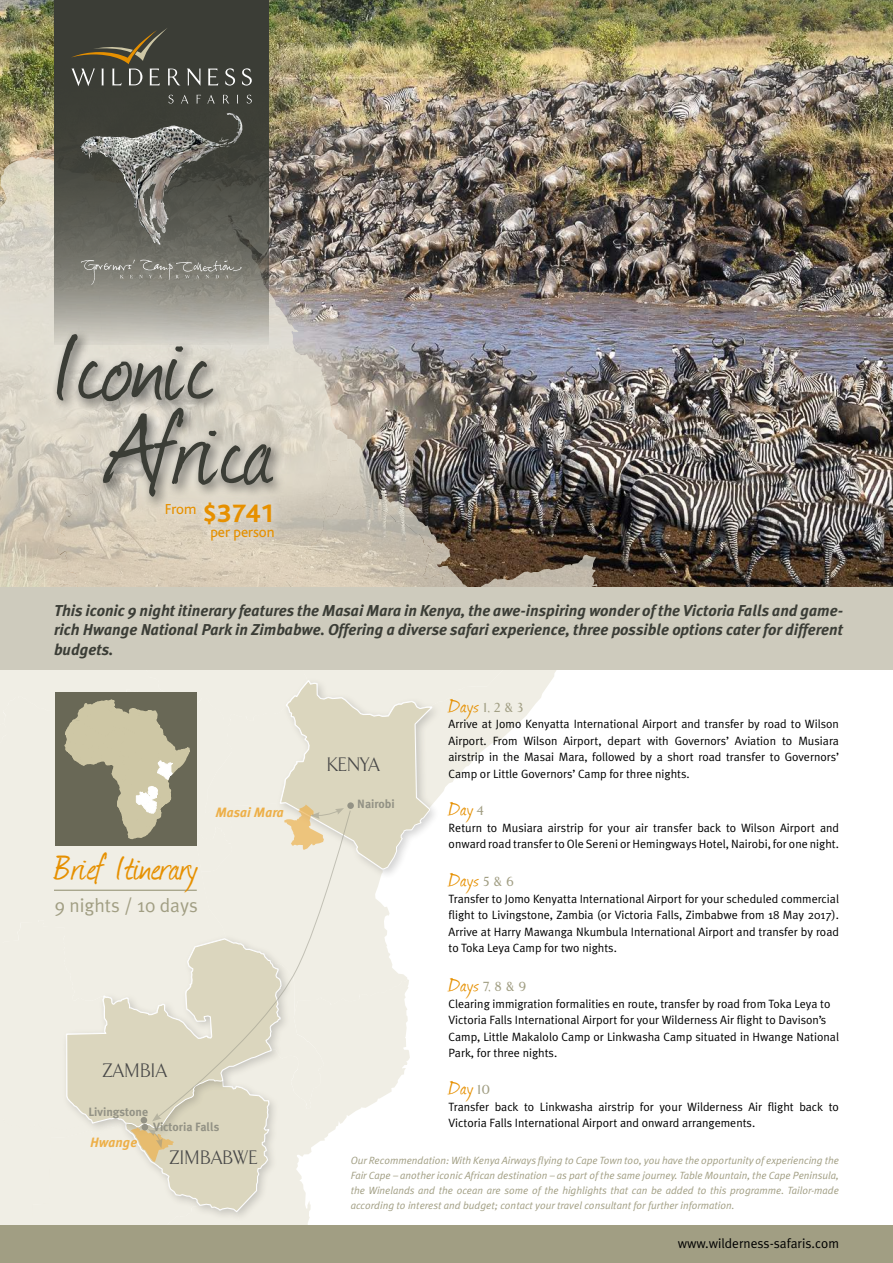
<style>
.page{position:relative;width:893px;height:1263px;background:#fff}
.page>*{position:absolute;margin:0;border:0;box-sizing:border-box;transform-origin:0 0}
.t1{font:119.4px/84.4px "Journal";letter-spacing:.01em;color:#3b3d36;text-align:center}
.t2{font:42.75px "Journal";letter-spacing:-.005em;color:#e69000}
.t3{font:800 26.25px "Bliss";color:#e69000}
.t4{font:24px "Journal";letter-spacing:.025em;color:#e69000}
.t5{font:300 19.95px "Arrow";letter-spacing:.025em;color:#000}
.t6{font:19.2px "Meta Plus Normal";color:#a19e83}
.t7{font:italic 700 15.75px/19.5px "Meta Plus";color:#3b3d36;text-align:justify}
.t8{font:15.15px "Bliss";letter-spacing:-.005em;color:#e69000}
.t9{font:13.5px "Meta Plus Normal";color:#000}
.t10{font:500 13.5px "Arrow";color:#a19e83}
.t11{font:italic 700 13.5px "Meta Plus";color:#e69000}
.t12{font:12px/16.5px "Meta Plus Normal";color:#000}
.t13{font:700 12px "Meta Plus";color:#696856}
.t14{font:italic 10.5px/15px "Meta Plus Normal";color:#a19e83;text-align:justify}
.s1{font-family:"Journal";font-weight:400;font-size:24px;color:#e69000}
.s2{font-family:"Arrow";font-weight:500;font-size:13.5px;color:#a19e83}
</style>
<div class="page">
<img style="left:0;top:0;width:893px;height:587px">
<img style="left:450px;top:503px;width:93px;height:51px">
<svg style="left:450px;top:554px;width:147px;height:229px"></svg>
<div style="left:0;top:587px;width:893px;height:82px;background:#cecbbd"></div>
<div style="left:0;top:1225px;width:893px;height:38px;background:#a19e83"></div>
<div style="left:54px;top:0;width:215px;height:344px;background:#3b3d36"></div>
<svg style="left:71px;top:28px;width:181px;height:58px"></svg>
<svg style="left:169px;top:95px;width:83px;height:9px"></svg>
<svg style="left:0;top:157px;width:450px;height:1068px"></svg>
<img style="left:227px;top:113px;width:15px;height:31px">
<div style="left:155px;top:493px;width:129px;height:57px;background:#fff;opacity:.75"></div>
<h1 class="t1" style="left:50px;top:321px;width:224px">Iconic<br>Africa</h1>
<h3 class="t3" style="left:165px;top:500px;width:111px"><sup>From</sup> $3741</h3>
<p class="t8" style="left:210px;top:524px;width:66px">per person</p>
<p class="t7" style="left:54px;top:601px;width:791px">This iconic 9 night itinerary features the Masai Mara in Kenya, the awe-inspiring wonder of the Victoria Falls and game&shy;rich Hwange National Park in Zimbabwe. Offering a diverse safari experience, three possible options cater for different budgets.</p>
<h2 class="t2" style="left:54px;top:838px;width:145px">Brief Itinerary</h2>
<h3 class="t6" style="left:55px;top:894px;width:144px">9 nights / 10 days</h3>
<p class="t11" style="left:215px;top:805px;width:70px">Masai Mara</p>
<h3 class="t5" style="left:103px;top:1060px;width:65px">ZAMBIA</h3>
<p class="t13" style="left:88px;top:1105px;width:61px">Livingstone</p>
<p class="t11" style="left:90px;top:1134px;width:48px">Hwange</p>
<p class="t13" style="left:153px;top:1120px;width:68px">Victoria Falls</p>
<h3 class="t5" style="left:170px;top:1147px;width:89px">ZIMBABWE</h3>
<h3 class="t5" style="left:327px;top:754px;width:54px">KENYA</h3>
<p class="t13" style="left:357px;top:797px;width:39px">Nairobi</p>
<p class="t10" style="left:449px;top:700px;width:76px"><span class="s1">Days</span> 1, 2 &amp; 3</p>
<p class="t12" style="left:449px;top:716px;width:392px;text-align:justify">Arrive at Jomo Kenyatta International Airport and transfer by road to Wilson Airport. From Wilson Airport, depart with Governors’ Aviation to Musiara airstrip in the Masai Mara, followed by a short road transfer to Governors’ Camp or Little Governors’ Camp for three nights.</p>
<h3 class="t4" style="left:449px;top:792px;width:37px">Day <span class="s2">4</span></h3>
<p class="t12" style="left:449px;top:819px;width:392px">Return to Musiara airstrip for your air transfer back to Wilson Airport and onward road transfer to Ole Sereni or Hemingways Hotel, Nairobi, for one night.</p>
<h3 class="t4" style="left:449px;top:863px;width:67px">Days <span class="s2">5 &amp; 6</span></h3>
<p class="t12" style="left:449px;top:890px;width:392px;text-align:justify">Transfer to Jomo Kenyatta International Airport for your scheduled commercial flight to Livingstone, Zambia (or Victoria Falls, Zimbabwe from 18 May 2017).<br>Arrive at Harry Mawanga Nkumbula International Airport and transfer by road to Toka Leya Camp for two nights.</p>
<p class="t10" style="left:449px;top:979px;width:79px"><span class="s1">Days</span> 7, 8 &amp; 9</p>
<p class="t12" style="left:449px;top:995px;width:392px">Clearing immigration formalities en route, transfer by road from Toka Leya to Victoria Falls International Airport for your Wilderness Air flight to Davison’s Camp, Little Makalolo Camp or Linkwasha Camp situated in Hwange National Park, for three nights.</p>
<h3 class="t4" style="left:449px;top:1071px;width:43px">Day <span class="s2">10</span></h3>
<p class="t12" style="left:449px;top:1098px;width:392px">Transfer back to Linkwasha airstrip for your Wilderness Air flight back to<br>Victoria Falls International Airport and onward arrangements.</p>
<p class="t14" style="left:351px;top:1152px;width:490px">Our Recommendation: With Kenya Airways flying to Cape Town too, you have the opportunity of experiencing the Fair Cape – another iconic African destination – as part of the same journey. Table Mountain, the Cape Peninsula, the Winelands and the ocean are some of the highlights that can be added to this programme. Tailor-made according to interest and budget; contact your travel consultant for further information.</p>
<p class="t9" style="left:678px;top:1235px;width:163px">www.wilderness-safaris.com</p>
</div>
